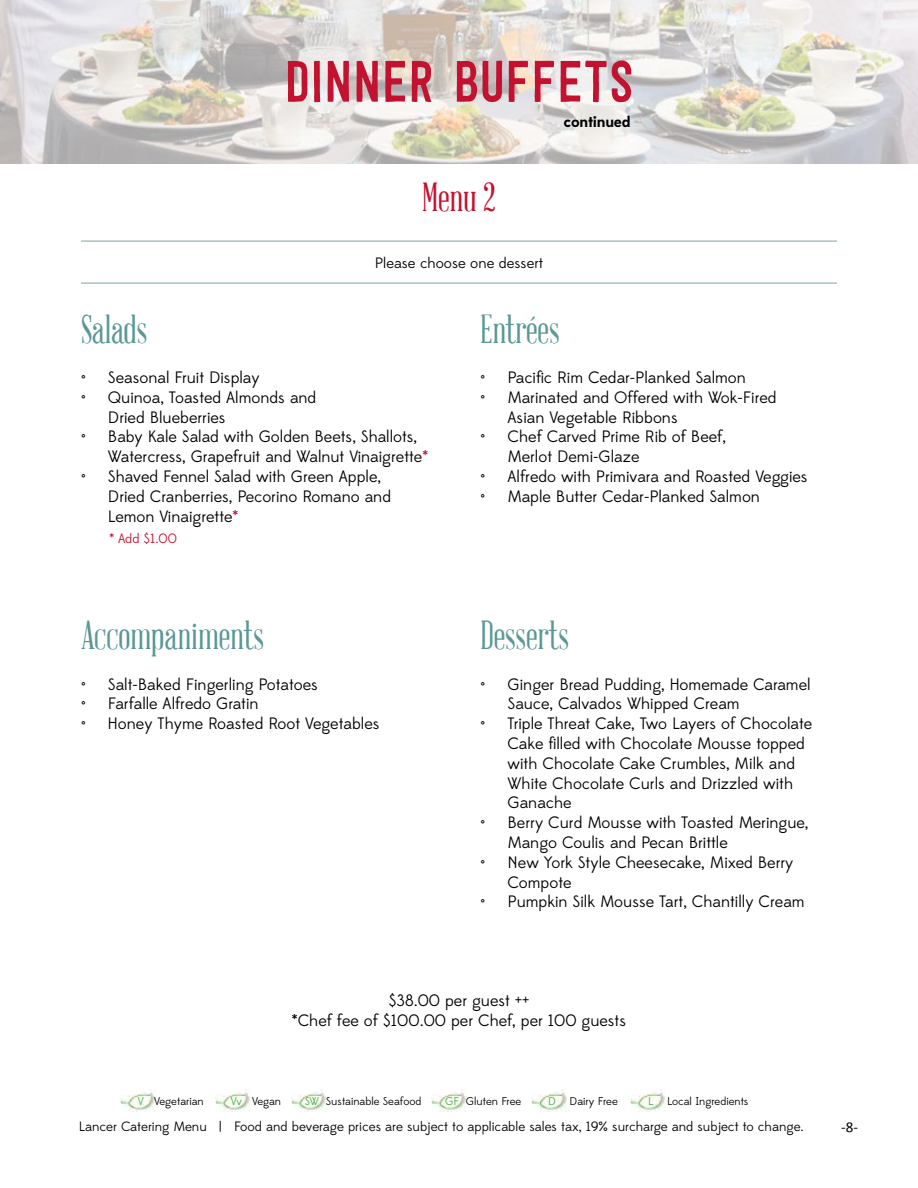
<style>
.page{position:relative;width:918px;height:1188px;background:#fff}
.page>*{position:absolute;margin:0;border:0;box-sizing:border-box;transform-origin:0 0}
.t1{font:59.4px "Festivo Letters No 19";color:#c2122f;scale:.91 1}
.t2{font:39.6px "Abraham Lincoln";color:#5a9796;scale:.91 1}
.t3{font:39.6px "Abraham Lincoln";color:#c2122f;scale:.91 1}
.t4{font:16.5px/19.8px "Edmondsans";color:#000}
.t5{font:15px "Edmondsans";color:#000}
.t6{font:700 15px "Edmondsans";letter-spacing:-.02em;color:#000}
.t7{font:15px "Calibri";color:#000}
.t8{font:13.5px "Edmondsans";color:#000}
.t9{font:13.5px "Edmondsans";color:#c2122f}
.t10{font:11.25px "Edmondsans";color:#000}
.s1{color:#c2122f}
.s2{color:#41ad49}
</style>
<div class="page">
<img style="left:120px;top:1092px;width:35px;height:20px">
<img style="left:216px;top:1092px;width:34px;height:20px">
<img style="left:291px;top:1092px;width:35px;height:20px">
<img style="left:432px;top:1092px;width:34px;height:20px">
<img style="left:532px;top:1092px;width:35px;height:20px">
<img style="left:630px;top:1092px;width:35px;height:20px">
<img style="left:0;top:0;width:918px;height:164px">
<hr style="left:81px;top:282px;width:756px;height:2px;background:#a8c1c2">
<hr style="left:81px;top:240px;width:756px;height:2px;background:#a8c1c2">
<h1 class="t1" style="left:284px;top:46px;width:386px">DINNER BUFFETS</h1>
<p class="t6" style="left:564px;top:112px;width:69px">continued</p>
<h2 class="t3" style="left:422px;top:177px;width:83px">Menu 2</h2>
<p class="t5" style="left:375px;top:254px;width:170px">Please choose one dessert</p>
<h2 class="t2" style="left:81px;top:309px;width:75px">Salads</h2>
<p class="t4" style="left:81px;top:368px;width:180px">• Seasonal Fruit Display</p>
<p class="t4" style="left:108px;top:388px;width:210px;text-indent:-27px">• Quinoa, Toasted Almonds and<br>Dried Blueberries</p>
<p class="t4" style="left:108px;top:428px;width:322px;text-indent:-27px">• Baby Kale Salad with Golden Beets, Shallots,<br>Watercress, Grapefruit and Walnut Vinaigrette<span class="s1">*</span></p>
<p class="t4" style="left:108px;top:467px;width:285px;text-indent:-27px">• Shaved Fennel Salad with Green Apple,<br>Dried Cranberries, Pecorino Romano and<br>Lemon Vinaigrette<span class="s1">*</span></p>
<p class="t9" style="left:109px;top:531px;width:69px">* Add $1.00</p>
<h2 class="t2" style="left:81px;top:614px;width:203px">Accompaniments</h2>
<p class="t4" style="left:81px;top:675px;width:238px">• Salt-Baked Fingerling Potatoes</p>
<p class="t4" style="left:81px;top:694px;width:179px">• Farfalle Alfredo Gratin</p>
<p class="t4" style="left:81px;top:714px;width:300px">• Honey Thyme Roasted Root Vegetables</p>
<h2 class="t2" style="left:481px;top:309px;width:89px">Entrées</h2>
<p class="t4" style="left:481px;top:368px;width:267px">• Pacific Rim Cedar-Planked Salmon</p>
<p class="t4" style="left:508px;top:388px;width:271px;text-indent:-27px">• Marinated and Offered with Wok-Fired<br>Asian Vegetable Ribbons</p>
<p class="t4" style="left:508px;top:428px;width:220px;text-indent:-27px">• Chef Carved Prime Rib of Beef,<br>Merlot Demi-Glaze</p>
<p class="t4" style="left:481px;top:467px;width:329px">• Alfredo with Primivara and Roasted Veggies</p>
<p class="t4" style="left:481px;top:487px;width:281px">• Maple Butter Cedar-Planked Salmon</p>
<h2 class="t2" style="left:481px;top:614px;width:99px">Desserts</h2>
<p class="t4" style="left:508px;top:675px;width:305px;text-indent:-27px">• Ginger Bread Pudding, Homemade Caramel<br>Sauce, Calvados Whipped Cream</p>
<p class="t4" style="left:508px;top:714px;width:306px;text-indent:-27px">• Triple Threat Cake, Two Layers of Chocolate Cake filled with Chocolate Mousse topped with Chocolate Cake Crumbles, Milk and White Chocolate Curls and Drizzled with Ganache</p>
<p class="t4" style="left:508px;top:813px;width:302px;text-indent:-27px">• Berry Curd Mousse with Toasted Meringue,<br>Mango Coulis and Pecan Brittle</p>
<p class="t4" style="left:508px;top:853px;width:288px;text-indent:-27px">• New York Style Cheesecake, Mixed Berry<br>Compote</p>
<p class="t4" style="left:481px;top:892px;width:326px">• Pumpkin Silk Mousse Tart, Chantilly Cream</p>
<p class="t4" style="left:292px;top:991px;width:336px;text-align:center">$38.00 per guest ++<br>*Chef fee of $100.00 per Chef, per 100 guests</p>
<p class="t10" style="left:138px;top:1095px;width:67px"><span class="s2">V</span> Vegetarian</p>
<p class="t10" style="left:231px;top:1095px;width:52px"><span class="s2">Vv</span> Vegan</p>
<p class="t10" style="left:305px;top:1095px;width:118px"><span class="s2">SW</span> Sustainable Seafood</p>
<p class="t10" style="left:445px;top:1095px;width:78px"><span class="s2">GF</span> Gluten Free</p>
<p class="t10" style="left:548px;top:1095px;width:71px"><span class="s2">D</span> Dairy Free</p>
<p class="t10" style="left:648px;top:1095px;width:102px"><span class="s2">L</span> Local Ingredients</p>
<p class="t8" style="left:79px;top:1119px;width:727px">Lancer Catering Menu | Food and beverage prices are subject to applicable sales tax, 19% surcharge and subject to change.</p>
<p class="t7" style="left:841px;top:1117px;width:18px">-8-</p>
</div>
